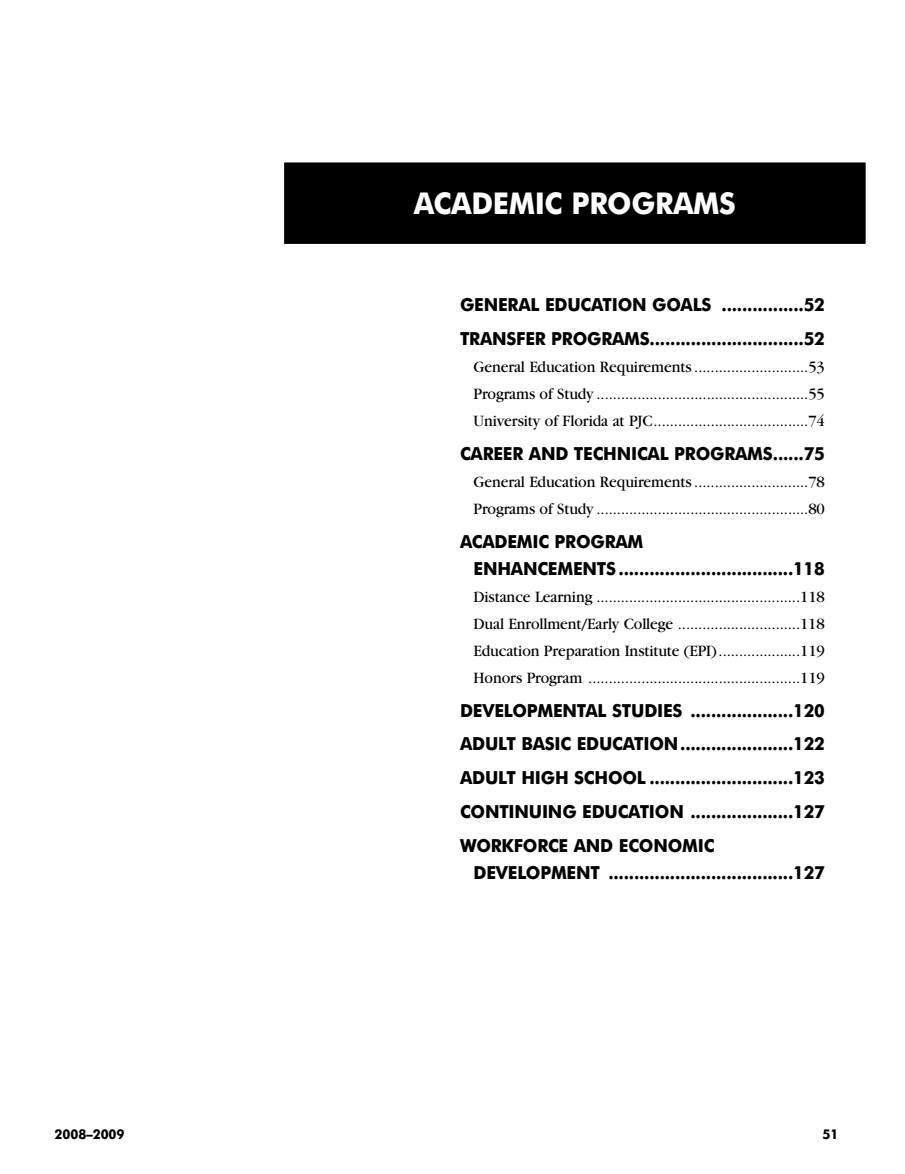
<style>
.page{position:relative;width:905px;height:1174px;background:#fff}
.page>*{position:absolute;margin:0;border:0;box-sizing:border-box;transform-origin:0 0}
.t1{font:700 30px "Futura BT";letter-spacing:-.015em;color:#fff;scale:.95 1}
.t2{font:700 18px/33.8px "Futura BT";letter-spacing:-.015em;color:#000;scale:.95 1}
.t3{font:16.5px/27px "Garamond";letter-spacing:-.005em;color:#000;text-align:justify;scale:.95 1}
.t4{font:700 13.5px "Futura BT";letter-spacing:-.005em;color:#000;scale:.95 1}
</style>
<div class="page">
<div style="left:286px;top:164px;width:577px;height:78px;background:#000"></div>
<div style="left:284px;top:163px;width:581px;height:81px;border:2px solid #000"></div>
<h1 class="t1" style="left:414px;top:191px;width:339px">ACADEMIC PROGRAMS</h1>
<p class="t2" style="left:460px;top:289px;width:385px">GENERAL EDUCATION GOALS ................52<br>TRANSFER PROGRAMS..............................52</p>
<p class="t3" style="left:473px;top:355px;width:371px">General Education Requirements ............................53<br>Programs of Study ....................................................55<br>University of Florida at PJC......................................74</p>
<p class="t2" style="left:460px;top:438px;width:385px">CAREER AND TECHNICAL PROGRAMS......75</p>
<p class="t3" style="left:473px;top:470px;width:371px">General Education Requirements ............................78<br>Programs of Study ....................................................80</p>
<p class="t2" style="left:473px;top:529px;width:371px;line-height:27px;text-indent:-13px">ACADEMIC PROGRAM<br>ENHANCEMENTS ..................................118</p>
<p class="t3" style="left:473px;top:584px;width:371px">Distance Learning ..................................................118<br>Dual Enrollment/Early College ..............................118<br>Education Preparation Institute (EPI)....................119<br>Honors Program ....................................................119</p>
<p class="t2" style="left:460px;top:694px;width:385px;text-align:justify">DEVELOPMENTAL STUDIES ....................120<br>ADULT BASIC EDUCATION......................122<br>ADULT HIGH SCHOOL ............................123<br>CONTINUING EDUCATION ....................127<br>WORKFORCE AND ECONOMIC</p>
<p class="t2" style="left:473px;top:856px;width:371px">DEVELOPMENT ....................................127</p>
<p class="t4" style="left:55px;top:1128px;width:75px">2008–2009</p>
<p class="t4" style="left:822px;top:1128px;width:18px">51</p>
</div>
